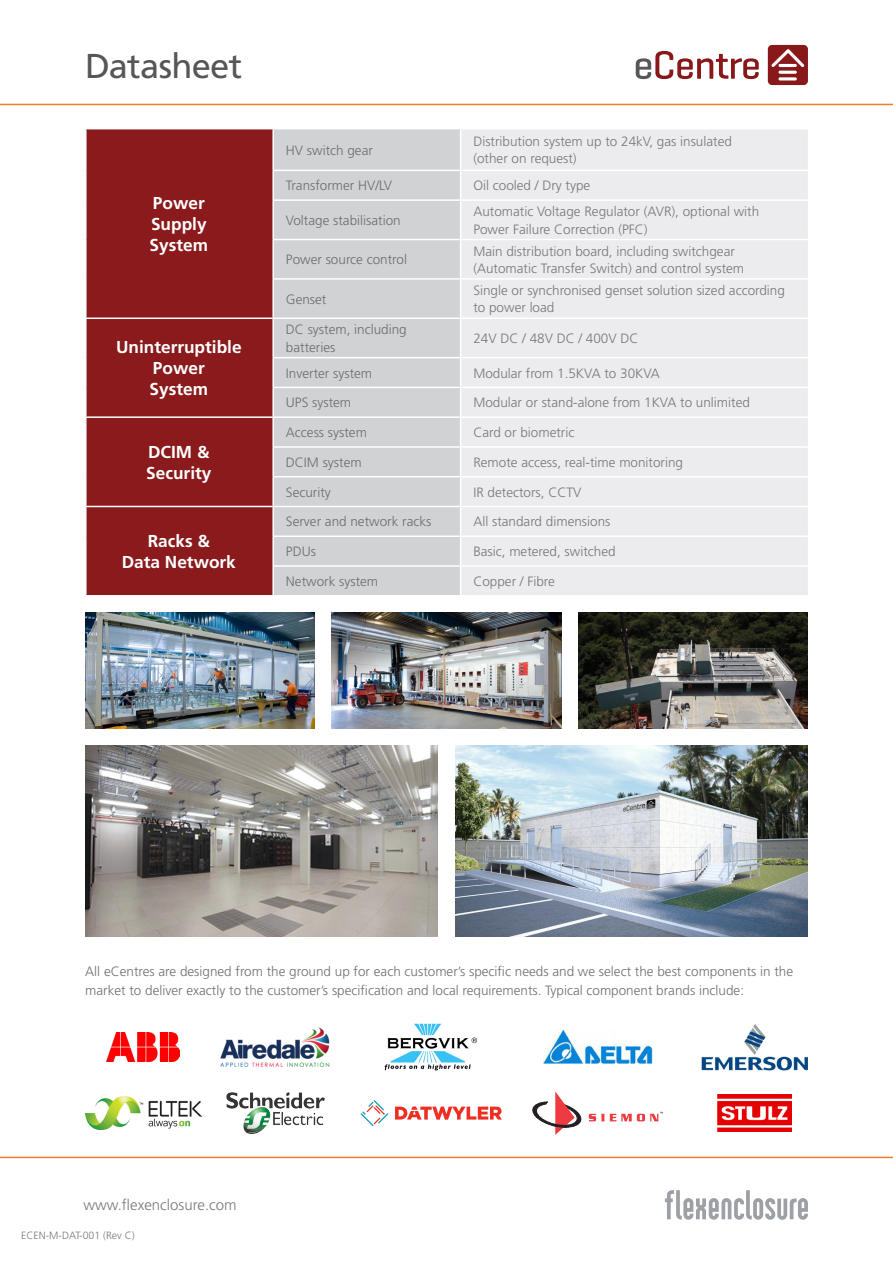
<style>
.page{position:relative;width:893px;height:1263px;background:#fff}
.page>*{position:absolute;margin:0;border:0;box-sizing:border-box;transform-origin:0 0}
.t1{font:34.5px "Frutiger LT Std";letter-spacing:-.02em;color:#575656}
.Headline_2__TOC{font:700 17.25px/20.7px "Frutiger LT Std";color:#fff}
.t2{font:300 15px "Frutiger LT Std";color:#76787b}
.t3{font:300 13.5px/17.2px "Frutiger LT Std";color:#777779}
.t4{font:300 13.5px/19.5px "Frutiger LT Std";color:#707073}
.t5{font:300 13.5px/17.2px "Frutiger LT Std";color:#6c6d70}
.t6{font:300 10.5px "Frutiger LT Std";color:#76787b}
</style>
<div class="page">
<svg style="left:636px;top:51px;width:123px;height:28px"></svg>
<svg style="left:768px;top:45px;width:40px;height:40px;background:#9f4647"></svg>
<svg style="left:665px;top:1190px;width:143px;height:30px"></svg>
<hr style="left:0;top:104px;width:893px;height:1px;background:#f4792a">
<hr style="left:0;top:1157px;width:893px;height:1px;background:#f4792a">
<img style="left:578px;top:613px;width:229px;height:115px">
<img style="left:332px;top:613px;width:229px;height:115px">
<img style="left:85px;top:613px;width:230px;height:115px">
<img style="left:85px;top:745px;width:352px;height:191px">
<div style="left:87px;top:129px;width:185px;height:466px;background:#8a1a1c"></div>
<div style="left:274px;top:129px;width:186px;height:466px;background:#d1d2d4"></div>
<div style="left:461px;top:129px;width:347px;height:466px;background:#ececee"></div>
<hr style="left:274px;top:170px;width:186px;height:1px;background:#fff">
<hr style="left:274px;top:199px;width:186px;height:2px;background:#fff">
<hr style="left:274px;top:239px;width:186px;height:1px;background:#fff">
<hr style="left:274px;top:278px;width:186px;height:2px;background:#fff">
<hr style="left:273px;top:317px;width:187px;height:2px;background:#fff">
<hr style="left:274px;top:357px;width:186px;height:1px;background:#fff">
<hr style="left:274px;top:387px;width:186px;height:1px;background:#fff">
<hr style="left:273px;top:416px;width:187px;height:2px;background:#fff">
<hr style="left:274px;top:446px;width:186px;height:2px;background:#fff">
<hr style="left:274px;top:476px;width:186px;height:1px;background:#fff">
<hr style="left:273px;top:506px;width:187px;height:1px;background:#fff">
<hr style="left:274px;top:535px;width:186px;height:2px;background:#fff">
<hr style="left:274px;top:565px;width:186px;height:2px;background:#fff">
<hr style="left:85px;top:317px;width:188px;height:2px;background:#fff">
<hr style="left:85px;top:416px;width:188px;height:2px;background:#fff">
<hr style="left:85px;top:506px;width:188px;height:1px;background:#fff">
<hr style="left:460px;top:170px;width:348px;height:1px;background:#fff">
<hr style="left:460px;top:199px;width:348px;height:2px;background:#fff">
<hr style="left:460px;top:239px;width:348px;height:1px;background:#fff">
<hr style="left:460px;top:278px;width:348px;height:2px;background:#fff">
<hr style="left:460px;top:317px;width:348px;height:2px;background:#fff">
<hr style="left:460px;top:357px;width:348px;height:1px;background:#fff">
<hr style="left:460px;top:387px;width:348px;height:1px;background:#fff">
<hr style="left:460px;top:416px;width:348px;height:2px;background:#fff">
<hr style="left:460px;top:446px;width:348px;height:2px;background:#fff">
<hr style="left:460px;top:476px;width:348px;height:1px;background:#fff">
<hr style="left:460px;top:506px;width:348px;height:1px;background:#fff">
<hr style="left:460px;top:535px;width:348px;height:2px;background:#fff">
<hr style="left:460px;top:565px;width:348px;height:2px;background:#fff">
<img style="left:385px;top:1023px;width:92px;height:48px">
<img style="left:226px;top:1092px;width:99px;height:42px">
<img style="left:221px;top:1027px;width:109px;height:39px">
<img style="left:718px;top:1095px;width:74px;height:36px">
<img style="left:702px;top:1024px;width:106px;height:46px">
<img style="left:544px;top:1030px;width:108px;height:33px">
<svg style="left:533px;top:1091px;width:49px;height:44px"></svg>
<svg style="left:589px;top:1112px;width:74px;height:9px"></svg>
<img style="left:455px;top:745px;width:352px;height:191px">
<img style="left:107px;top:1032px;width:73px;height:29px">
<img style="left:85px;top:1096px;width:116px;height:33px">
<svg style="left:360px;top:1100px;width:28px;height:26px"></svg>
<svg style="left:395px;top:1106px;width:107px;height:14px"></svg>
<h1 class="t1" style="left:85px;top:46px;width:159px">Datasheet</h1>
<p class="Headline_2__TOC" style="left:150px;top:193px;width:60px">Power<br>Supply<br>System</p>
<p class="Headline_2__TOC" style="left:116px;top:337px;width:127px;text-align:center">Uninterruptible<br>Power<br>System</p>
<p class="Headline_2__TOC" style="left:146px;top:442px;width:67px">DCIM &amp;<br>Security</p>
<p class="Headline_2__TOC" style="left:122px;top:531px;width:116px;text-align:center">Racks &amp;<br>Data Network</p>
<p class="t5" style="left:286px;top:141px;width:89px">HV switch gear</p>
<p class="t3" style="left:473px;top:133px;width:260px">Distribution system up to 24kV, gas insulated (other on request)</p>
<p class="t5" style="left:286px;top:177px;width:108px">Transformer HV/LV</p>
<p class="t3" style="left:473px;top:177px;width:119px">Oil cooled / Dry type</p>
<p class="t5" style="left:286px;top:212px;width:116px">Voltage stabilisation</p>
<p class="t3" style="left:473px;top:203px;width:287px">Automatic Voltage Regulator (AVR), optional with<br>Power Failure Correction (PFC)</p>
<p class="t5" style="left:286px;top:251px;width:123px">Power source control</p>
<p class="t3" style="left:473px;top:243px;width:272px">Main distribution board, including switchgear (Automatic Transfer Switch) and control system</p>
<p class="t5" style="left:286px;top:291px;width:42px">Genset</p>
<p class="t3" style="left:473px;top:282px;width:313px">Single or synchronised genset solution sized according to power load</p>
<p class="t5" style="left:286px;top:321px;width:122px">DC system, including batteries</p>
<p class="t3" style="left:473px;top:330px;width:167px">24V DC / 48V DC / 400V DC</p>
<p class="t5" style="left:286px;top:364px;width:88px">Inverter system</p>
<p class="t3" style="left:473px;top:364px;width:188px">Modular from 1.5KVA to 30KVA</p>
<p class="t5" style="left:286px;top:394px;width:67px">UPS system</p>
<p class="t3" style="left:473px;top:394px;width:278px">Modular or stand-alone from 1KVA to unlimited</p>
<p class="t5" style="left:286px;top:424px;width:82px">Access system</p>
<p class="t3" style="left:473px;top:424px;width:103px">Card or biometric</p>
<p class="t5" style="left:286px;top:454px;width:77px">DCIM system</p>
<p class="t3" style="left:473px;top:454px;width:211px">Remote access, real-time monitoring</p>
<p class="t5" style="left:286px;top:484px;width:46px">Security</p>
<p class="t3" style="left:473px;top:484px;width:110px">IR detectors, CCTV</p>
<p class="t5" style="left:286px;top:513px;width:147px">Server and network racks</p>
<p class="t3" style="left:473px;top:513px;width:139px">All standard dimensions</p>
<p class="t5" style="left:286px;top:543px;width:32px">PDUs</p>
<p class="t3" style="left:473px;top:543px;width:144px">Basic, metered, switched</p>
<p class="t5" style="left:286px;top:573px;width:94px">Network system</p>
<p class="t3" style="left:473px;top:573px;width:83px">Copper / Fibre</p>
<p class="t4" style="left:85px;top:962px;width:709px">All eCentres are designed from the ground up for each customer’s specific needs and we select the best components in the market to deliver exactly to the customer’s specification and local requirements. Typical component brands include:</p>
<p class="t2" style="left:84px;top:1196px;width:155px">www.flexenclosure.com</p>
<p class="t6" style="left:21px;top:1230px;width:115px">ECEN-M-DAT-001 (Rev C)</p>
</div>
